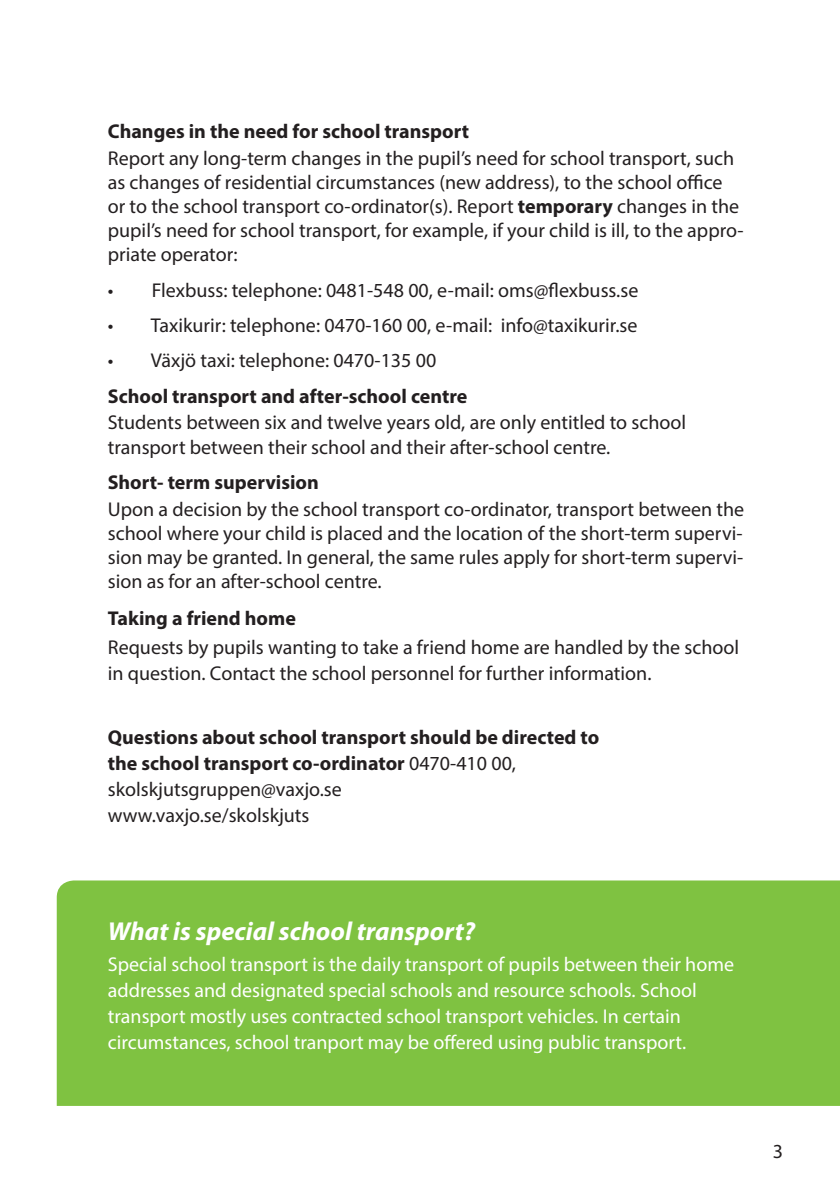
<style>
.page{position:relative;width:840px;height:1191px;background:#fff}
.page>*{position:absolute;margin:0;border:0;box-sizing:border-box;transform-origin:0 0}
.t1{font:italic 700 26px "Myriad Pro";color:#fff}
.t2{font:20px/24px "Myriad Pro";color:#231f20}
.t3{font:20px/26px "Myriad Pro";color:#fff}
.t4{font:700 20px/26px "Myriad Pro";color:#231f20}
.s1{font-weight:700}
.s2{font-weight:400}
</style>
<div class="page">
<div style="left:57px;top:880px;width:782px;height:226px;background:#7fc241"></div>
<p class="t4" style="left:108px;top:118px;width:363px">Changes in the need for school transport</p>
<p class="t2" style="left:108px;top:146px;width:636px">Report any long-term changes in the pupil’s need for school transport, such as changes of residential circumstances (new address), to the school office or to the school transport co-ordinator(s). Report <span class="s1">temporary</span> changes in the pupil’s need for school transport, for example, if your child is ill, to the appro&shy;priate operator:</p>
<p class="t2" style="left:108px;top:277px;width:531px">• Flexbuss: telephone: 0481-548 00, e-mail: oms@flexbuss.se</p>
<p class="t2" style="left:108px;top:313px;width:531px">• Taxikurir: telephone: 0470-160 00, e-mail: info@taxikurir.se</p>
<p class="t2" style="left:108px;top:348px;width:330px">• Växjö taxi: telephone: 0470-135 00</p>
<p class="t4" style="left:108px;top:382px;width:361px">School transport and after-school centre</p>
<p class="t2" style="left:108px;top:410px;width:579px">Students between six and twelve years old, are only entitled to school</p>
<p class="t2" style="left:108px;top:434px;width:504px">transport between their school and their after-school centre.</p>
<p class="t4" style="left:108px;top:468px;width:212px">Short- term supervision</p>
<p class="t2" style="left:108px;top:496px;width:637px;text-align:justify">Upon a decision by the school transport co-ordinator, transport between the school where your child is placed and the location of the short-term supervi&shy;sion may be granted. In general, the same rules apply for short-term supervi&shy;sion as for an after-school centre.</p>
<p class="t4" style="left:108px;top:604px;width:189px">Taking a friend home</p>
<p class="t2" style="left:108px;top:634px;width:632px;line-height:26px">Requests by pupils wanting to take a friend home are handled by the school in question. Contact the school personnel for further information.</p>
<p class="t4" style="left:108px;top:724px;width:492px">Questions about school transport should be directed to the school transport co-ordinator <span class="s2">0470-410 00,</span></p>
<p class="t2" style="left:108px;top:776px;width:235px;line-height:26px">skolskjutsgruppen@vaxjo.se www.vaxjo.se/skolskjuts</p>
<p class="t1" style="left:108px;top:914px;width:368px">What is special school transport?</p>
<p class="t3" style="left:108px;top:951px;width:627px">Special school transport is the daily transport of pupils between their home addresses and designated special schools and resource schools. School</p>
<p class="t3" style="left:108px;top:1003px;width:574px">transport mostly uses contracted school transport vehicles. In certain</p>
<p class="t3" style="left:108px;top:1029px;width:579px">circumstances, school tranport may be offered using public transport.</p>
<p class="t2" style="left:772px;top:1138px;width:12px">3</p>
</div>
